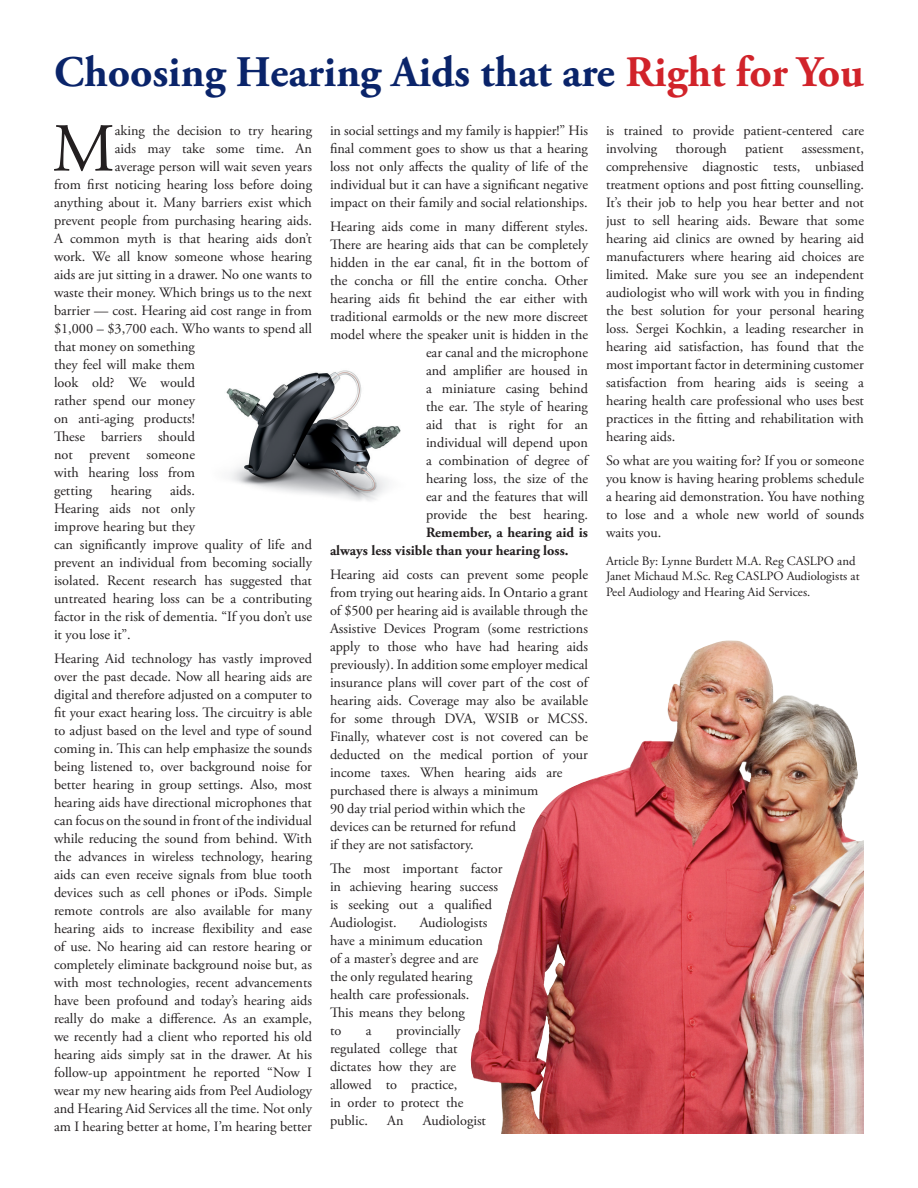
<style>
.page{position:relative;width:918px;height:1188px;background:#fff}
.page>*{position:absolute;margin:0;border:0;box-sizing:border-box;transform-origin:0 0}
.t1{font:68.55px "Adobe Garamond Pro";color:#231f20}
.t2{font:700 43.5px "Adobe Garamond Pro";color:#0a246a}
.t3{font:14.25px/18px "Adobe Garamond Pro";color:#231f20}
.t4{font:700 14.25px "Adobe Garamond Pro";color:#231f20}
.t5{font:12.75px/15.3px "Adobe Garamond Pro";color:#231f20}
.s1{color:#d1232a}
</style>
<div class="page">
<img style="left:470px;top:640px;width:394px;height:494px">
<img style="left:226px;top:370px;width:175px;height:131px">
<p class="t2" style="left:54px;top:46px;width:811px">Choosing Hearing Aids that are <span class="s1">Right for You</span></p>
<p class="t1" style="left:52px;top:108px;width:64px">M</p>
<p class="t3" style="left:115px;top:122px;width:199px">aking the decision to try hearing</p>
<p class="t3" style="left:115px;top:140px;width:199px">aids may take some time. An</p>
<p class="t3" style="left:115px;top:158px;width:199px">average person will wait seven years</p>
<p class="t3" style="left:54px;top:176px;width:260px">from first noticing hearing loss before doing</p>
<p class="t3" style="left:54px;top:194px;width:259px">anything about it. Many barriers exist which</p>
<p class="t3" style="left:54px;top:212px;width:259px">prevent people from purchasing hearing aids.</p>
<p class="t3" style="left:54px;top:230px;width:259px">A common myth is that hearing aids don’t</p>
<p class="t3" style="left:54px;top:248px;width:260px">work. We all know someone whose hearing</p>
<p class="t3" style="left:54px;top:266px;width:260px">aids are jut sitting in a drawer. No one wants to</p>
<p class="t3" style="left:54px;top:284px;width:259px">waste their money. Which brings us to the next</p>
<p class="t3" style="left:54px;top:302px;width:259px">barrier — cost. Hearing aid cost range in from</p>
<p class="t3" style="left:54px;top:320px;width:259px">$1,000 – $3,700 each. Who wants to spend all</p>
<p class="t3" style="left:54px;top:338px;width:143px">that money on something</p>
<p class="t3" style="left:54px;top:356px;width:142px">they feel will make them</p>
<p class="t3" style="left:54px;top:374px;width:143px">look old? We would</p>
<p class="t3" style="left:54px;top:392px;width:142px">rather spend our money</p>
<p class="t3" style="left:54px;top:410px;width:143px">on anti-aging products!</p>
<p class="t3" style="left:54px;top:428px;width:142px">These barriers should</p>
<p class="t3" style="left:54px;top:446px;width:142px">not prevent someone</p>
<p class="t3" style="left:54px;top:464px;width:143px">with hearing loss from</p>
<p class="t3" style="left:54px;top:482px;width:40px">getting</p>
<p class="t3" style="left:111px;top:482px;width:42px">hearing</p>
<p class="t3" style="left:54px;top:482px;width:260px;text-indent:116px">aids.<br>Hearing aids not only<br>improve hearing but they<br>can significantly improve quality of life and prevent an individual from becoming socially isolated. Recent research has suggested that untreated hearing loss can be a contributing factor in the risk of dementia. “If you don’t use it you lose it”.</p>
<p class="t3" style="left:54px;top:650px;width:260px;text-align:justify">Hearing Aid technology has vastly improved over the past decade. Now all hearing aids are digital and therefore adjusted on a computer to fit your exact hearing loss. The circuitry is able to adjust based on the level and type of sound coming in. This can help emphasize the sounds being listened to, over background noise for better hearing in group settings. Also, most hearing aids have directional microphones that can focus on the sound in front of the individual while reducing the sound from behind. With the advances in wireless technology, hearing aids can even receive signals from blue tooth devices such as cell phones or iPods. Simple remote controls are also available for many hearing aids to increase flexibility and ease of use. No hearing aid can restore hearing or completely eliminate background noise but, as with most technologies, recent advancements have been profound and today’s hearing aids really do make a difference. As an example, we recently had a client who reported his old hearing aids simply sat in the drawer. At his follow-up appointment he reported “Now I wear my new hearing aids from Peel Audiology and Hearing Aid Services all the time. Not only am I hearing better at home, I’m hearing better</p>
<p class="t3" style="left:330px;top:122px;width:259px;text-align:justify">in social settings and my family is happier!” His final comment goes to show us that a hearing loss not only affects the quality of life of the individual but it can have a significant negative impact on their family and social relationships.</p>
<p class="t3" style="left:330px;top:218px;width:259px">Hearing aids come in many different styles.</p>
<p class="t3" style="left:330px;top:236px;width:260px">There are hearing aids that can be completely</p>
<p class="t3" style="left:330px;top:254px;width:260px">hidden in the ear canal, fit in the bottom of</p>
<p class="t3" style="left:330px;top:272px;width:260px">the concha or fill the entire concha. Other</p>
<p class="t3" style="left:330px;top:290px;width:259px">hearing aids fit behind the ear either with</p>
<p class="t3" style="left:330px;top:308px;width:260px">traditional earmolds or the new more discreet</p>
<p class="t3" style="left:330px;top:326px;width:259px">model where the speaker unit is hidden in the</p>
<p class="t3" style="left:426px;top:344px;width:164px">ear canal and the microphone</p>
<p class="t3" style="left:426px;top:362px;width:163px">and amplifier are housed in</p>
<p class="t3" style="left:426px;top:380px;width:164px">a miniature casing behind</p>
<p class="t3" style="left:426px;top:398px;width:163px">the ear. The style of hearing</p>
<p class="t3" style="left:426px;top:416px;width:163px">aid that is right for an</p>
<p class="t3" style="left:426px;top:434px;width:163px">individual will depend upon</p>
<p class="t3" style="left:426px;top:452px;width:163px">a combination of degree of</p>
<p class="t3" style="left:426px;top:470px;width:163px">hearing loss, the size of the</p>
<p class="t3" style="left:426px;top:488px;width:163px">ear and the features that will</p>
<p class="t3" style="left:426px;top:506px;width:164px">provide the best hearing.</p>
<p class="t4" style="left:426px;top:524px;width:163px">Remember, a hearing aid is</p>
<p class="t4" style="left:330px;top:542px;width:240px">always less visible than your hearing loss.</p>
<p class="t3" style="left:330px;top:566px;width:260px">Hearing aid costs can prevent some people from trying out hearing aids. In Ontario a grant of $500 per hearing aid is available through the Assistive Devices Program (some restrictions apply to those who have had hearing aids previously). In addition some employer medical insurance plans will cover part of the cost of hearing aids. Coverage may also be available for some through DVA, WSIB or MCSS.<br>Finally, whatever cost is not covered can be deducted on the medical portion of your income taxes. When hearing aids are purchased there is always a minimum<br>90 day trial period within which the<br>devices can be returned for refund<br>if they are not satisfactory.</p>
<p class="t3" style="left:330px;top:860px;width:174px">The most important factor in achieving hearing success is seeking out a qualified<br>Audiologist.</p>
<p class="t3" style="left:330px;top:914px;width:159px;text-indent:90px">Audiologists have a minimum education of a master’s degree and are the only regulated hearing health care professionals.<br>This means they belong<br>to</p>
<p class="t3" style="left:330px;top:1022px;width:135px;text-indent:66px">provincially regulated college that dictates how they are allowed to practice, in order to protect the public.</p>
<p class="t3" style="left:366px;top:1022px;width:7px">a</p>
<p class="t3" style="left:387px;top:1112px;width:18px">An</p>
<p class="t3" style="left:423px;top:1112px;width:65px">Audiologist</p>
<p class="t3" style="left:606px;top:122px;width:260px">is trained to provide patient-centered care involving</p>
<p class="t3" style="left:676px;top:140px;width:53px">thorough</p>
<p class="t3" style="left:745px;top:140px;width:40px">patient</p>
<p class="t3" style="left:606px;top:140px;width:260px;text-align:justify;text-indent:196px">assessment, comprehensive diagnostic tests, unbiased treatment options and post fitting counselling.<br>It’s their job to help you hear better and not just to sell hearing aids. Beware that some hearing aid clinics are owned by hearing aid manufacturers where hearing aid choices are limited. Make sure you see an independent audiologist who will work with you in finding the best solution for your personal hearing loss. Sergei Kochkin, a leading researcher in hearing aid satisfaction, has found that the most important factor in determining customer satisfaction from hearing aids is seeing a hearing health care professional who uses best practices in the fitting and rehabilitation with hearing aids.</p>
<p class="t3" style="left:606px;top:452px;width:260px;text-align:justify">So what are you waiting for? If you or someone you know is having hearing problems schedule a hearing aid demonstration. You have nothing to lose and a whole new world of sounds waits you.</p>
<p class="t5" style="left:606px;top:554px;width:255px">Article By: Lynne Burdett M.A. Reg CASLPO and<br>Janet Michaud M.Sc. Reg CASLPO Audiologists at<br>Peel Audiology and Hearing Aid Services.</p>
</div>
